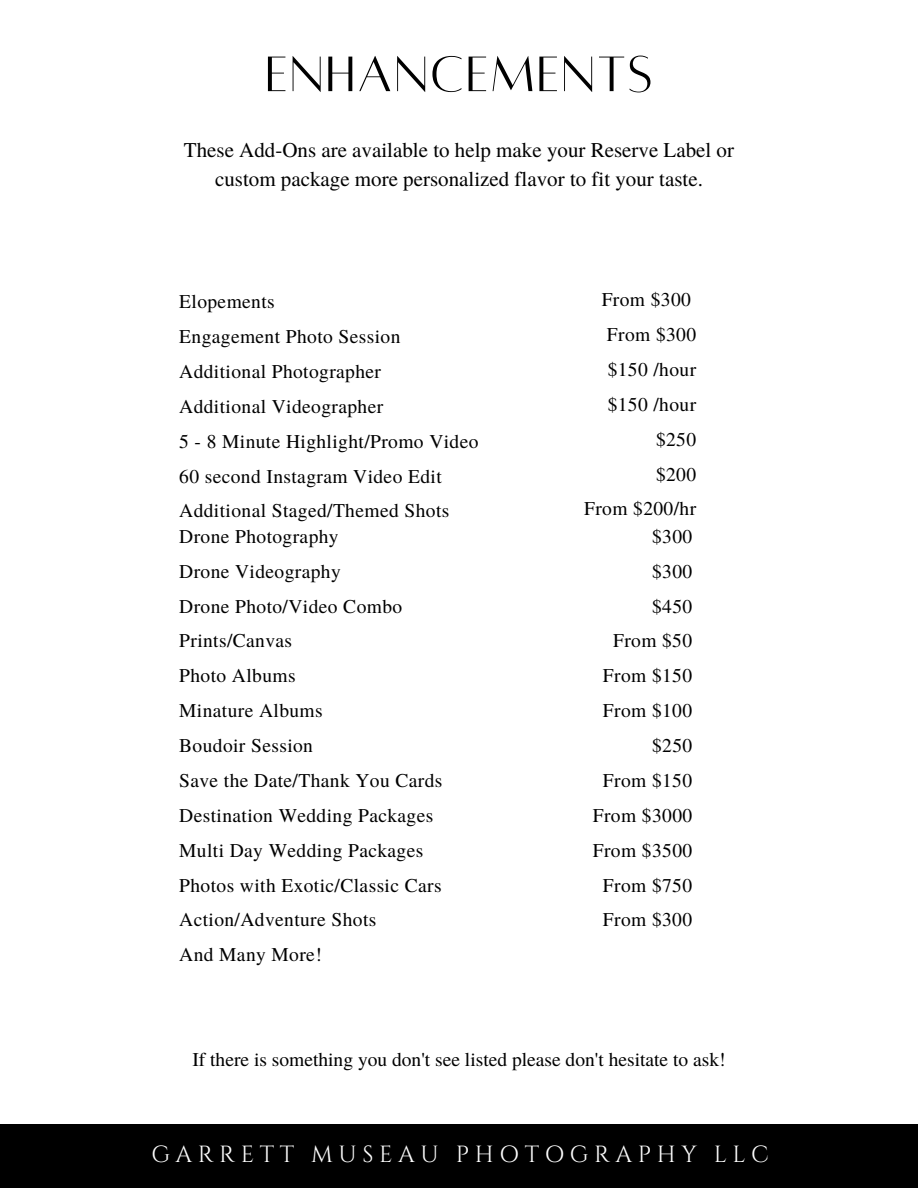
<style>
.page{position:relative;width:918px;height:1188px;background:#fff}
.page>*{position:absolute;margin:0;border:0;box-sizing:border-box;transform-origin:0 0}
.t1{font:54.9px "Alta regular";letter-spacing:.04em;color:#000}
.t2{font:23.4px "Cinzel";letter-spacing:.24em;color:#fff}
.t3{font:21px/29.2px "Te X Gyre Termes";color:#000;text-align:center}
.t4{font:19.5px "Te X Gyre Termes";letter-spacing:.02em;color:#000}
.t5{font:19.5px "Te X Gyre Termes";color:#000}
</style>
<div class="page">
<div style="left:0;top:1124px;width:918px;height:64px;background:#000"></div>
<p class="t1" style="left:265px;top:47px;width:389px">ENHANCEMENTS</p>
<p class="t3" style="left:184px;top:134px;width:552px">These Add-Ons are available to help make your Reserve Label or custom package more personalized flavor to fit your taste.</p>
<p class="t4" style="left:179px;top:288px;width:97px">Elopements</p>
<p class="t4" style="left:179px;top:322px;width:223px">Engagement Photo Session</p>
<p class="t4" style="left:179px;top:357px;width:203px">Additional Photographer</p>
<p class="t4" style="left:179px;top:392px;width:206px">Additional Videographer</p>
<p class="t4" style="left:179px;top:427px;width:301px">5 - 8 Minute Highlight/Promo Video</p>
<p class="t4" style="left:179px;top:462px;width:264px">60 second Instagram Video Edit</p>
<p class="t4" style="left:179px;top:497px;width:272px">Additional Staged/Themed Shots</p>
<p class="t4" style="left:179px;top:522px;width:161px">Drone Photography</p>
<p class="t4" style="left:179px;top:557px;width:163px">Drone Videography</p>
<p class="t4" style="left:179px;top:592px;width:225px">Drone Photo/Video Combo</p>
<p class="t4" style="left:179px;top:627px;width:114px">Prints/Canvas</p>
<p class="t4" style="left:179px;top:662px;width:118px">Photo Albums</p>
<p class="t4" style="left:179px;top:697px;width:145px">Minature Albums</p>
<p class="t4" style="left:179px;top:732px;width:135px">Boudoir Session</p>
<p class="t4" style="left:179px;top:766px;width:265px">Save the Date/Thank You Cards</p>
<p class="t4" style="left:179px;top:801px;width:256px">Destination Wedding Packages</p>
<p class="t4" style="left:179px;top:836px;width:246px">Multi Day Wedding Packages</p>
<p class="t4" style="left:179px;top:871px;width:264px">Photos with Exotic/Classic Cars</p>
<p class="t4" style="left:179px;top:906px;width:199px">Action/Adventure Shots</p>
<p class="t4" style="left:179px;top:941px;width:144px">And Many More!</p>
<p class="t4" style="left:602px;top:286px;width:91px">From $300</p>
<p class="t4" style="left:607px;top:320px;width:91px">From $300</p>
<p class="t4" style="left:608px;top:355px;width:90px">$150 /hour</p>
<p class="t4" style="left:608px;top:390px;width:90px">$150 /hour</p>
<p class="t4" style="left:656px;top:425px;width:42px">$250</p>
<p class="t4" style="left:656px;top:460px;width:42px">$200</p>
<p class="t4" style="left:584px;top:495px;width:114px">From $200/hr</p>
<p class="t4" style="left:652px;top:522px;width:42px">$300</p>
<p class="t4" style="left:652px;top:557px;width:42px">$300</p>
<p class="t4" style="left:652px;top:592px;width:42px">$450</p>
<p class="t4" style="left:613px;top:627px;width:81px">From $50</p>
<p class="t4" style="left:603px;top:662px;width:91px">From $150</p>
<p class="t4" style="left:603px;top:697px;width:91px">From $100</p>
<p class="t4" style="left:652px;top:732px;width:42px">$250</p>
<p class="t4" style="left:603px;top:766px;width:91px">From $150</p>
<p class="t4" style="left:593px;top:801px;width:101px">From $3000</p>
<p class="t4" style="left:593px;top:836px;width:101px">From $3500</p>
<p class="t4" style="left:603px;top:871px;width:91px">From $750</p>
<p class="t4" style="left:603px;top:906px;width:91px">From $300</p>
<h1 class="t5" style="left:192px;top:1045px;width:535px">If there is something you don't see listed please don't hesitate to ask!</h1>
<p class="t2" style="left:151px;top:1139px;width:619px">GARRETT MUSEAU PHOTOGRAPHY LLC</p>
</div>
